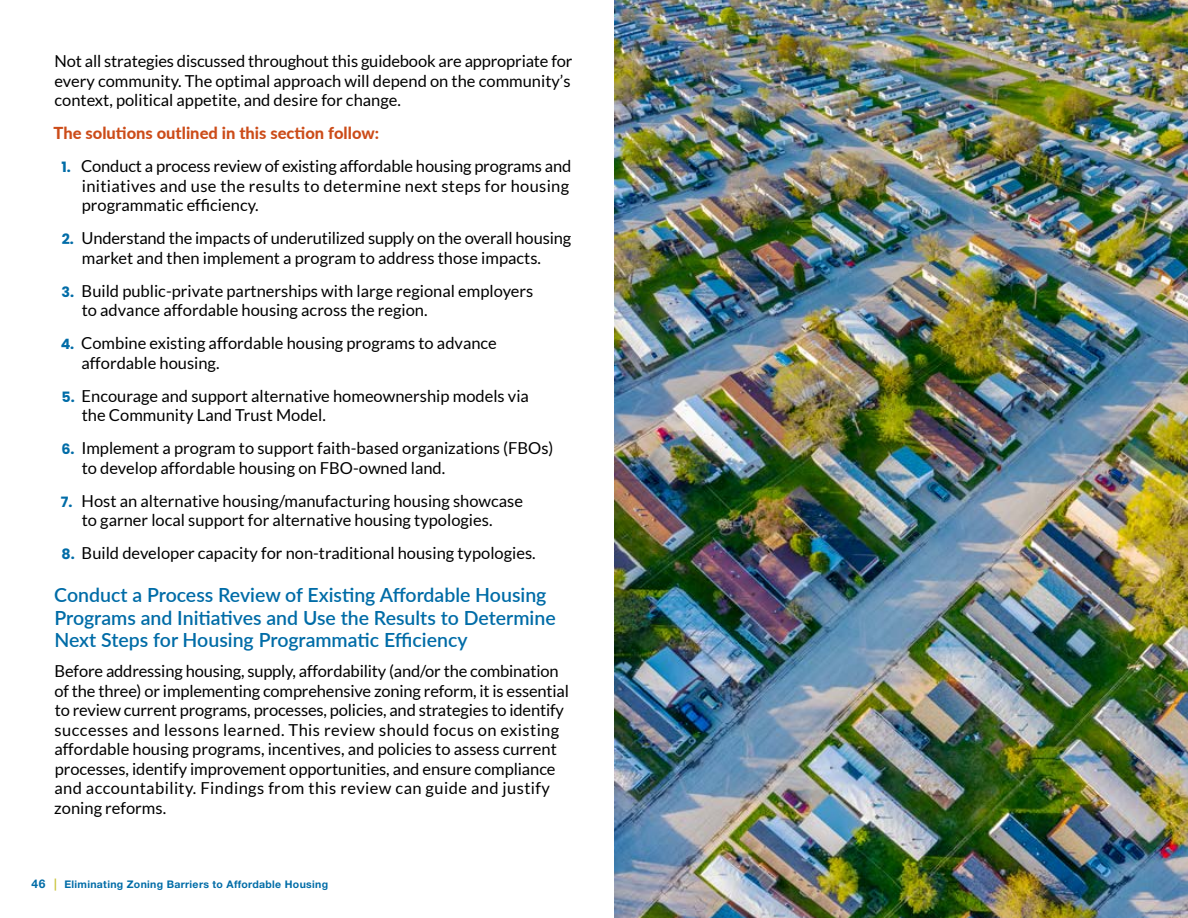
<style>
.page{position:relative;width:1188px;height:918px;background:#fff}
.page>*{position:absolute;margin:0;border:0;box-sizing:border-box;transform-origin:0 0}
.Subhead{font:600 19.5px/22.5px "Lato";color:#006ca7}
.Body_numbering{font:16.5px/19.5px "Lato";color:#000}
.Body_text{font:16.5px/19.5px "Lato";letter-spacing:-.005em;color:#000;text-align:justify}
.Body_text-2{font:800 16.5px "Lato";color:#cc4c19}
.t1{font:700 10.5px "Helvetica Neue LT Std";letter-spacing:.03em;color:#006ca7}
.s1{font-family:"Poppins";font-weight:700;font-size:14.25px;color:#006ca7}
.s2{font-size:12px}
.s3{font-size:12px;color:#cbc53f}
</style>
<div class="page">
<img style="left:614px;top:0;width:574px;height:918px">
<p class="Body_text" style="left:55px;top:51px;width:519px">Not all strategies discussed throughout this guidebook are appropriate for every community. The optimal approach will depend on the community’s context, political appetite, and desire for change.</p>
<p class="Body_text-2" style="left:54px;top:121px;width:327px">The solutions outlined in this section follow:</p>
<p class="Body_numbering" style="left:82px;top:156px;width:491px;text-indent:-20px"><span class="s1">1.</span> Conduct a process review of existing affordable housing programs and initiatives and use the results to determine next steps for housing programmatic efficiency.</p>
<p class="Body_numbering" style="left:82px;top:228px;width:491px;text-indent:-20px"><span class="s1">2.</span> Understand the impacts of underutilized supply on the overall housing market and then implement a program to address those impacts.</p>
<p class="Body_numbering" style="left:82px;top:281px;width:453px;text-indent:-20px"><span class="s1">3.</span> Build public-private partnerships with large regional employers to advance affordable housing across the region.</p>
<p class="Body_numbering" style="left:81px;top:333px;width:417px;text-indent:-21px"><span class="s1">4.</span> Combine existing affordable housing programs to advance affordable housing.</p>
<p class="Body_numbering" style="left:82px;top:386px;width:449px;text-indent:-20px"><span class="s1">5.</span> Encourage and support alternative homeownership models via the Community Land Trust Model.</p>
<p class="Body_numbering" style="left:82px;top:438px;width:473px;text-indent:-20px"><span class="s1">6.</span> Implement a program to support faith-based organizations (FBOs) to develop affordable housing on FBO-owned land.</p>
<p class="Body_numbering" style="left:82px;top:491px;width:443px;text-indent:-21px"><span class="s1">7.</span> Host an alternative housing/manufacturing housing showcase to garner local support for alternative housing typologies.</p>
<p class="Body_numbering" style="left:62px;top:543px;width:474px"><span class="s1">8.</span> Build developer capacity for non-traditional housing typologies.</p>
<h3 class="Subhead" style="left:54px;top:583px;width:503px">Conduct a Process Review of Existing Affordable Housing<br>Programs and Initiatives and Use the Results to Determine<br>Next Steps for Housing Programmatic Efficiency</h3>
<p class="Body_text" style="left:54px;top:662px;width:516px;text-align:left">Before addressing housing, supply, affordability (and/or the combination of the three) or implementing comprehensive zoning reform, it is essential to review current programs, processes, policies, and strategies to identify successes and lessons learned. This review should focus on existing affordable housing programs, incentives, and policies to assess current processes, identify improvement opportunities, and ensure compliance and accountability. Findings from this review can guide and justify zoning reforms.</p>
<p class="t1" style="left:32px;top:878px;width:298px"><span class="s2">46</span> <span class="s3">|</span> Eliminating Zoning Barriers to Affordable Housing</p>
</div>
